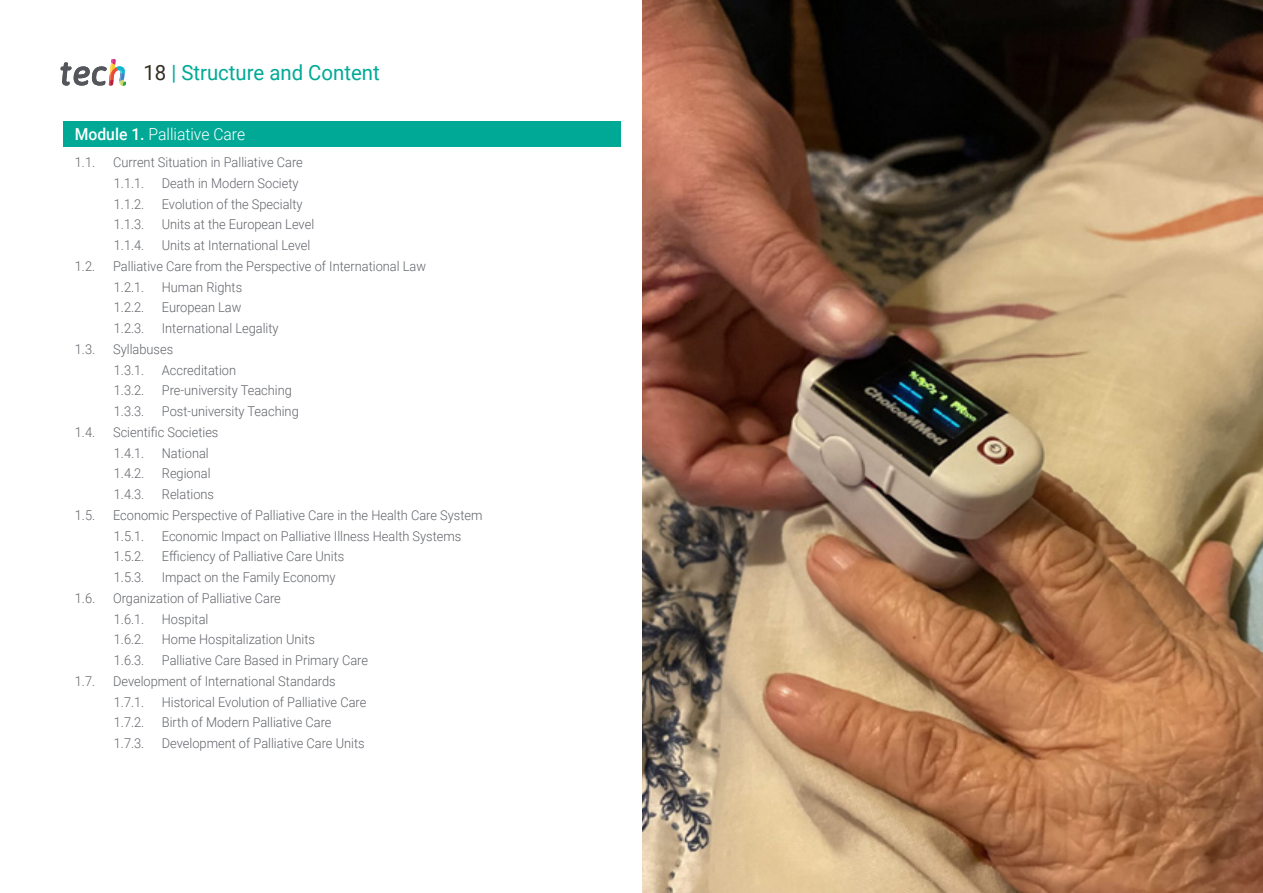
<style>
.page{position:relative;width:1263px;height:893px;background:#fff}
.page>*{position:absolute;margin:0;border:0;box-sizing:border-box;transform-origin:0 0}
.t1{font:21px "Roboto";color:#00a996}
.t2{font:300 16.5px "Roboto";color:#fff;scale:.95 1}
.t3{font:300 13.5px/20.7px "Roboto";color:#61646a;scale:.95 1}
.s1{color:#312e20}
.s2{font-weight:500}
</style>
<div class="page">
<img style="left:642px;top:0;width:621px;height:893px">
<div style="left:64px;top:121px;width:557px;height:25px;background:#00a996"></div>
<svg style="left:61px;top:59px;width:65px;height:27px"></svg>
<h1 class="t1" style="left:144px;top:57px;width:238px"><span class="s1">18</span> | Structure and Content</h1>
<p class="t2" style="left:75px;top:123px;width:181px"><span class="s2">Module 1.</span> Palliative Care</p>
<p class="t3" style="left:75px;top:151px;width:23px">1.1.</p>
<p class="t3" style="left:113px;top:151px;width:201px">Current Situation in Palliative Care<br>1.1.1.</p>
<p class="t3" style="left:162px;top:172px;width:146px">Death in Modern Society</p>
<p class="t3" style="left:114px;top:193px;width:34px">1.1.2.</p>
<p class="t3" style="left:162px;top:193px;width:150px">Evolution of the Specialty</p>
<p class="t3" style="left:114px;top:214px;width:34px">1.1.3.</p>
<p class="t3" style="left:162px;top:214px;width:162px">Units at the European Level</p>
<p class="t3" style="left:114px;top:234px;width:34px">1.1.4.</p>
<p class="t3" style="left:162px;top:234px;width:158px">Units at International Level</p>
<p class="t3" style="left:75px;top:255px;width:23px">1.2.</p>
<p class="t3" style="left:113px;top:255px;width:331px">Palliative Care from the Perspective of International Law<br>1.2.1.</p>
<p class="t3" style="left:162px;top:276px;width:86px">Human Rights</p>
<p class="t3" style="left:114px;top:297px;width:34px">1.2.2.</p>
<p class="t3" style="left:162px;top:297px;width:85px">European Law</p>
<p class="t3" style="left:114px;top:317px;width:34px">1.2.3.</p>
<p class="t3" style="left:162px;top:317px;width:124px">International Legality</p>
<p class="t3" style="left:75px;top:338px;width:23px">1.3.</p>
<p class="t3" style="left:113px;top:338px;width:65px">Syllabuses<br>1.3.1.</p>
<p class="t3" style="left:162px;top:359px;width:80px">Accreditation</p>
<p class="t3" style="left:114px;top:380px;width:34px">1.3.2.</p>
<p class="t3" style="left:162px;top:380px;width:138px">Pre-university Teaching</p>
<p class="t3" style="left:114px;top:400px;width:34px">1.3.3.</p>
<p class="t3" style="left:162px;top:400px;width:146px">Post-university Teaching</p>
<p class="t3" style="left:75px;top:421px;width:23px">1.4.</p>
<p class="t3" style="left:113px;top:421px;width:112px">Scientific Societies<br>1.4.1.</p>
<p class="t3" style="left:162px;top:442px;width:51px">National</p>
<p class="t3" style="left:114px;top:463px;width:34px">1.4.2.</p>
<p class="t3" style="left:162px;top:463px;width:53px">Regional</p>
<p class="t3" style="left:114px;top:483px;width:34px">1.4.3.</p>
<p class="t3" style="left:162px;top:483px;width:56px">Relations</p>
<p class="t3" style="left:75px;top:504px;width:23px">1.5.</p>
<p class="t3" style="left:113px;top:504px;width:390px">Economic Perspective of Palliative Care in the Health Care System<br>1.5.1.</p>
<p class="t3" style="left:162px;top:525px;width:317px">Economic Impact on Palliative Illness Health Systems</p>
<p class="t3" style="left:114px;top:546px;width:34px">1.5.2.</p>
<p class="t3" style="left:162px;top:546px;width:194px">Efficiency of Palliative Care Units</p>
<p class="t3" style="left:114px;top:566px;width:34px">1.5.3.</p>
<p class="t3" style="left:162px;top:566px;width:184px">Impact on the Family Economy</p>
<p class="t3" style="left:75px;top:587px;width:23px">1.6.</p>
<p class="t3" style="left:113px;top:587px;width:178px">Organization of Palliative Care<br>1.6.1.</p>
<p class="t3" style="left:162px;top:608px;width:51px">Hospital</p>
<p class="t3" style="left:114px;top:629px;width:34px">1.6.2.</p>
<p class="t3" style="left:162px;top:629px;width:163px">Home Hospitalization Units</p>
<p class="t3" style="left:114px;top:649px;width:34px">1.6.3.</p>
<p class="t3" style="left:162px;top:649px;width:219px">Palliative Care Based in Primary Care</p>
<p class="t3" style="left:75px;top:670px;width:23px">1.7.</p>
<p class="t3" style="left:113px;top:670px;width:236px">Development of International Standards<br>1.7.1.</p>
<p class="t3" style="left:162px;top:691px;width:217px">Historical Evolution of Palliative Care</p>
<p class="t3" style="left:114px;top:712px;width:34px">1.7.2.</p>
<p class="t3" style="left:162px;top:712px;width:180px">Birth of Modern Palliative Care</p>
<p class="t3" style="left:114px;top:732px;width:34px">1.7.3.</p>
<p class="t3" style="left:162px;top:732px;width:215px">Development of Palliative Care Units</p>
</div>
